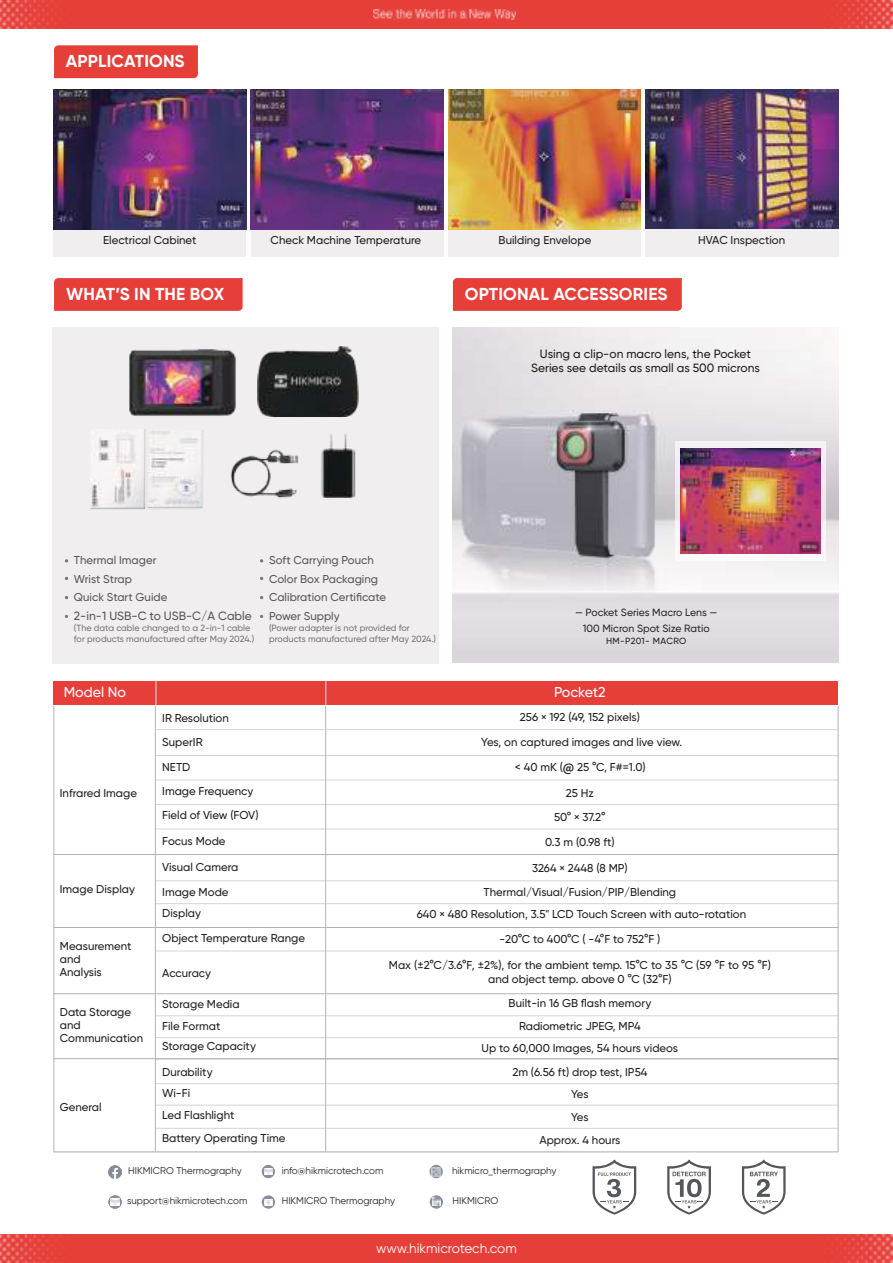
<style>
.page{position:relative;width:893px;height:1263px;background:#fff}
.page>*{position:absolute;margin:0;border:0;box-sizing:border-box;transform-origin:0 0}
.t1{font:700 17.25px "Gilroy";letter-spacing:.01em;color:#fff}
.t2{font:500 14.25px "Gilroy";color:#fff}
.t3{font:13.5px "Gilroy";color:#fff}
.t4{font:500 12px/14.4px "Gilroy";color:#241f1f;text-align:center}
.t5{font:500 12px "Gilroy";color:#5a5758}
.t6{font:500 11.4px/12.9px "Gilroy";color:#241f1f}
.t7{font:500 11.4px/18.6px "Gilroy";color:#5a5758}
.t8{font:500 11.4px "Gilroy";letter-spacing:-.02em;color:#241f1f}
.t9{font:500 10.5px/16.8px "Gilroy";color:#2c2b2d;text-align:center}
.t10{font:9.75px "Gilroy";color:#241f1f}
.t11{font:500 9px/10.2px "Gilroy";color:#767577}
.t12{font:500 9px "Gilroy";letter-spacing:.035em;color:#241f1f}
.s1{font-family:"Noto Sans KR";font-weight:700}
</style>
<div class="page">
<div style="left:0;top:0;width:893px;height:29px;background:#e63f3a"></div>
<div style="left:0;top:1234px;width:893px;height:29px;background:#e63f3a"></div>
<img style="left:374px;top:9px;width:142px;height:11px">
<img style="left:0;top:0;width:57px;height:29px">
<img style="left:836px;top:0;width:57px;height:29px">
<img style="left:0;top:1234px;width:56px;height:29px">
<img style="left:836px;top:1234px;width:57px;height:29px">
<svg style="left:742px;top:1159px;width:44px;height:55px"></svg>
<svg style="left:593px;top:1159px;width:43px;height:55px"></svg>
<svg style="left:667px;top:1159px;width:44px;height:55px"></svg>
<svg style="left:109px;top:1165px;width:13px;height:13px"></svg>
<svg style="left:262px;top:1165px;width:13px;height:13px"></svg>
<svg style="left:264px;top:1168px;width:8px;height:7px"></svg>
<svg style="left:429px;top:1165px;width:14px;height:13px"></svg>
<svg style="left:432px;top:1167px;width:9px;height:9px"></svg>
<svg style="left:430px;top:1195px;width:13px;height:14px"></svg>
<svg style="left:433px;top:1198px;width:8px;height:8px"></svg>
<svg style="left:262px;top:1195px;width:13px;height:14px"></svg>
<svg style="left:264px;top:1199px;width:9px;height:6px"></svg>
<svg style="left:108px;top:1195px;width:14px;height:14px"></svg>
<svg style="left:111px;top:1199px;width:8px;height:6px"></svg>
<div style="left:645px;top:227px;width:193px;height:30px;background:#f1eeef"></div>
<div style="left:448px;top:227px;width:193px;height:30px;background:#f1eeef"></div>
<div style="left:251px;top:227px;width:192px;height:30px;background:#f1eeef"></div>
<div style="left:53px;top:227px;width:193px;height:30px;background:#f1eeef"></div>
<div style="left:53px;top:681px;width:785px;height:24px;background:#e63f3a"></div>
<hr style="left:155px;top:780px;width:683px;height:1px;background:#d6d3d7">
<hr style="left:53px;top:854px;width:785px;height:1px;background:#b4b2b7">
<hr style="left:53px;top:1151px;width:785px;height:1px;background:#aaa8ae">
<hr style="left:155px;top:829px;width:683px;height:1px;background:#d6d3d7">
<hr style="left:155px;top:880px;width:683px;height:1px;background:#d6d3d7">
<hr style="left:155px;top:903px;width:683px;height:1px;background:#d6d3d7">
<hr style="left:155px;top:1059px;width:683px;height:1px;background:#d6d3d7">
<hr style="left:155px;top:1083px;width:683px;height:1px;background:#d6d3d7">
<hr style="left:155px;top:1105px;width:683px;height:1px;background:#d6d3d7">
<hr style="left:155px;top:1128px;width:683px;height:1px;background:#d6d3d7">
<hr style="left:155px;top:1015px;width:683px;height:1px;background:#d6d3d7">
<hr style="left:155px;top:1037px;width:683px;height:1px;background:#d6d3d7">
<hr style="left:156px;top:951px;width:682px;height:1px;background:#d6d3d7">
<hr style="left:155px;top:804px;width:683px;height:1px;background:#d6d3d7">
<hr style="left:155px;top:755px;width:683px;height:1px;background:#d6d3d7">
<hr style="left:53px;top:927px;width:785px;height:1px;background:#b4b2b7">
<hr style="left:53px;top:993px;width:785px;height:1px;background:#b4b2b7">
<hr style="left:53px;top:1058px;width:785px;height:1px;background:#b4b2b7">
<hr style="left:155px;top:706px;width:1px;height:446px;background:#b4b2b7">
<hr style="left:53px;top:706px;width:1px;height:446px;background:#b4b2b7">
<hr style="left:838px;top:706px;width:1px;height:446px;background:#b4b2b7">
<hr style="left:325px;top:706px;width:1px;height:446px;background:#b4b2b7">
<svg style="left:325px;top:681px;width:1px;height:24px"></svg>
<svg style="left:156px;top:681px;width:1px;height:24px"></svg>
<div style="left:54px;top:45px;width:144px;height:33px;background:#e63f3a"></div>
<img style="left:53px;top:90px;width:193px;height:139px">
<img style="left:448px;top:90px;width:193px;height:139px">
<img style="left:251px;top:90px;width:192px;height:139px">
<img style="left:645px;top:90px;width:193px;height:138px">
<div style="left:54px;top:278px;width:189px;height:33px;background:#e63f3a"></div>
<div style="left:453px;top:278px;width:229px;height:33px;background:#e63f3a"></div>
<hr style="left:155px;top:729px;width:684px;height:1px;background:#d6d3d7">
<div style="left:53px;top:328px;width:386px;height:336px;background:#f1eeef"></div>
<img style="left:115px;top:327px;width:125px;height:103px">
<img style="left:257px;top:346px;width:101px;height:71px">
<img style="left:327px;top:433px;width:29px;height:65px">
<img style="left:230px;top:448px;width:97px;height:50px">
<img style="left:90px;top:430px;width:113px;height:80px">
<img style="left:452px;top:328px;width:386px;height:335px">
<svg style="left:675px;top:441px;width:151px;height:120px;fill:#f4f2f4"></svg>
<img style="left:681px;top:449px;width:139px;height:104px">
<h1 class="t1" style="left:66px;top:50px;width:120px">APPLICATIONS</h1>
<p class="t6" style="left:103px;top:234px;width:95px">Electrical Cabinet</p>
<p class="t6" style="left:271px;top:234px;width:152px">Check Machine Temperature</p>
<p class="t6" style="left:499px;top:234px;width:94px">Building Envelope</p>
<p class="t6" style="left:698px;top:234px;width:89px">HVAC Inspection</p>
<h1 class="t1" style="left:66px;top:283px;width:160px">WHAT’S IN THE BOX</h1>
<h1 class="t1" style="left:465px;top:283px;width:204px">OPTIONAL ACCESSORIES</h1>
<p class="t7" style="left:74px;top:551px;width:95px">Thermal Imager<br>Wrist Strap<br>Quick Start Guide</p>
<p class="t5" style="left:74px;top:609px;width:179px">2-in-1 USB-C to USB-C/A Cable</p>
<p class="t11" style="left:74px;top:623px;width:182px">(The data cable changed to a 2-in-1 cable for products manufactured after May 2024.)</p>
<p class="t7" style="left:269px;top:551px;width:119px">Soft Carrying Pouch<br>Color Box Packaging<br>Calibration Certificate<br>Power Supply</p>
<p class="t11" style="left:269px;top:623px;width:169px">(Power adapter is not provided for products manufactured after May 2024.)</p>
<p class="t4" style="left:531px;top:347px;width:230px">Using a clip-on macro lens, the Pocket<br>Series see details as small as 500 microns</p>
<p class="t9" style="left:575px;top:603px;width:144px">— Pocket Series Macro Lens —<br>100 Micron Spot Size Ratio</p>
<p class="t12" style="left:606px;top:635px;width:82px">HM-P201- MACRO</p>
<p class="t2" style="left:64px;top:683px;width:64px">Model No</p>
<p class="t2" style="left:554px;top:683px;width:53px">Pocket2</p>
<p class="t6" style="left:162px;top:711px;width:68px">IR Resolution</p>
<p class="t6" style="left:520px;top:711px;width:121px">256 × 192 (49, 152 pixels)</p>
<p class="t6" style="left:60px;top:786px;width:79px">Infrared Image</p>
<p class="t6" style="left:60px;top:882px;width:77px">Image Display</p>
<p class="t6" style="left:60px;top:939px;width:73px">Measurement and<br>Analysis</p>
<p class="t6" style="left:60px;top:1006px;width:85px">Data Storage and<br>Communication</p>
<p class="t6" style="left:60px;top:1100px;width:43px">General</p>
<p class="t6" style="left:162px;top:735px;width:42px">SuperIR</p>
<p class="t6" style="left:481px;top:735px;width:202px">Yes, on captured images and live view.</p>
<p class="t6" style="left:162px;top:754px;width:98px;line-height:24.3px">NETD<br>Image Frequency<br>Field of View (FOV)</p>
<p class="t6" style="left:515px;top:761px;width:132px">&lt; 40 mK (<span class="s1">@</span> 25 °C, F#=1.0)</p>
<p class="t6" style="left:554px;top:781px;width:53px;line-height:24.3px;text-align:center">25 Hz<br>50° × 37.2°</p>
<p class="t6" style="left:162px;top:834px;width:65px">Focus Mode</p>
<p class="t6" style="left:545px;top:835px;width:71px">0.3 m (0.98 ft)</p>
<p class="t6" style="left:162px;top:855px;width:78px;line-height:24.3px">Visual Camera<br>Image Mode</p>
<p class="t6" style="left:162px;top:907px;width:40px">Display</p>
<p class="t6" style="left:162px;top:932px;width:144px">Object Temperature Range</p>
<p class="t6" style="left:162px;top:966px;width:50px">Accuracy</p>
<p class="t6" style="left:484px;top:856px;width:194px;line-height:23.9px;text-align:center">3264 × 2448 (8 MP)<br>Thermal/Visual/Fusion/PIP/Blending</p>
<p class="t6" style="left:417px;top:907px;width:331px">640 × 480 Resolution, 3.5" LCD Touch Screen with auto-rotation</p>
<p class="t8" style="left:499px;top:932px;width:162px">-20°C to 400°C ( -4°F to 752°F )</p>
<p class="t6" style="left:389px;top:958px;width:384px;line-height:13.6px;text-align:center">Max (±2°C/3.6°F, ±2%), for the ambient temp. 15°C to 35 °C (59 °F to 95 °F) and object temp. above 0 °C (32°F)</p>
<p class="t6" style="left:162px;top:992px;width:79px;line-height:22.4px">Storage Media<br>File Format</p>
<p class="t6" style="left:162px;top:1061px;width:125px;line-height:22px">Durability<br>Wi-Fi<br>Led Flashlight<br>Battery Operating Time</p>
<p class="t6" style="left:162px;top:1039px;width:95px">Storage Capacity</p>
<p class="t6" style="left:509px;top:992px;width:144px;line-height:22.5px;text-align:center">Built-in 16 GB flash memory<br>Radiometric JPEG, MP4</p>
<p class="t6" style="left:512px;top:1060px;width:137px;line-height:22.6px;text-align:center">2m (6.56 ft) drop test, IP54<br>Yes<br>Yes<br>Approx. 4 hours</p>
<p class="t6" style="left:482px;top:1041px;width:198px">Up to 60,000 Images, 54 hours videos</p>
<p class="t10" style="left:128px;top:1165px;width:115px">HIKMICRO Thermography</p>
<p class="t10" style="left:282px;top:1165px;width:103px">info@hikmicrotech.com</p>
<p class="t10" style="left:452px;top:1165px;width:106px">hikmicro_thermography</p>
<p class="t10" style="left:127px;top:1194px;width:122px">support@hikmicrotech.com</p>
<p class="t10" style="left:282px;top:1194px;width:115px">HIKMICRO Thermography</p>
<p class="t10" style="left:453px;top:1194px;width:47px">HIKMICRO</p>
<p class="t3" style="left:376px;top:1240px;width:142px">www.hikmicrotech.com</p>
</div>
